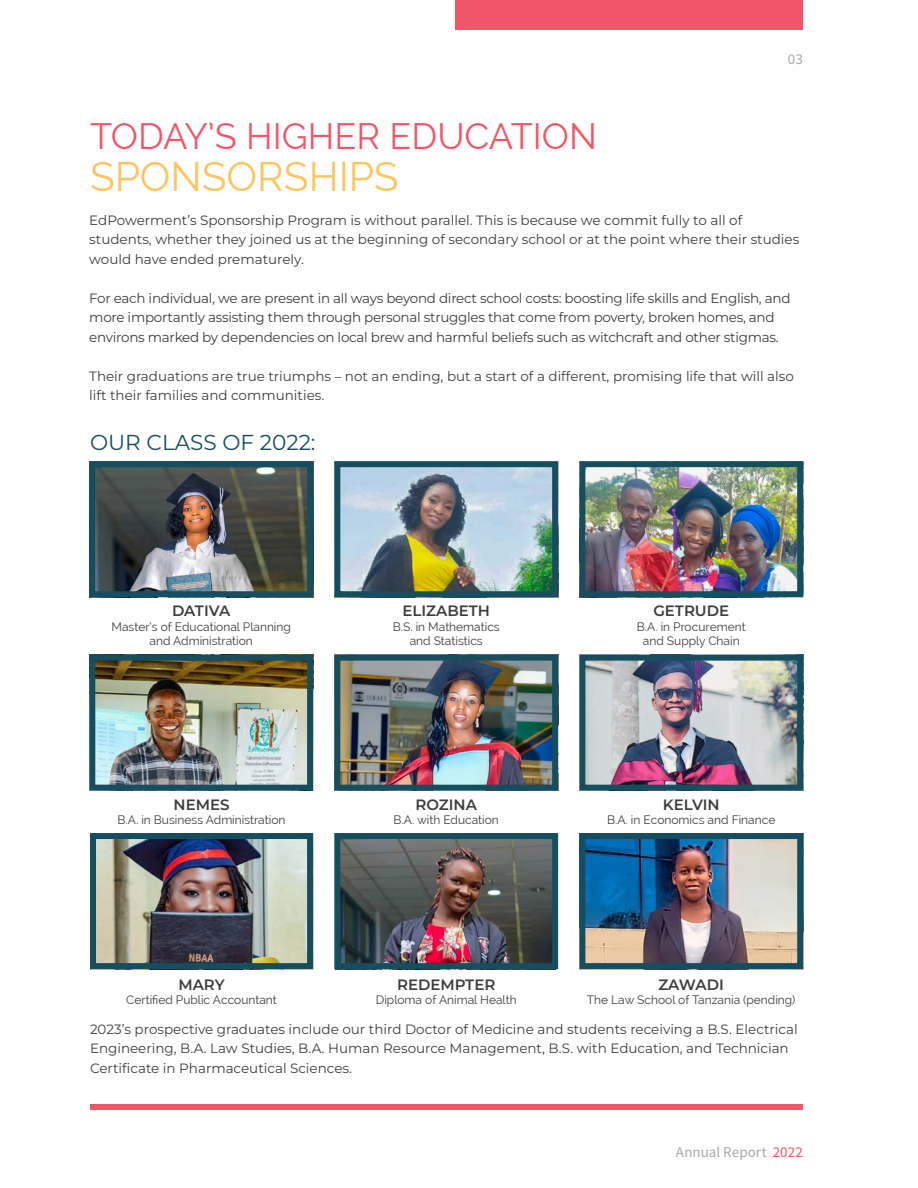
<style>
.page{position:relative;width:918px;height:1188px;background:#fff}
.page>*{position:absolute;margin:0;border:0;box-sizing:border-box;transform-origin:0 0}
.t1{font:40.5px "Raleway";color:#fec45e}
.t2{font:36px "Raleway";color:#f05667}
.t3{font:21.6px "Montserrat";color:#164e60}
.t4{font:600 15px "Montserrat";color:#3e3e3f}
.t5{font:15px "Source Sans Pro";color:#a8a9ad}
.t6{font:13.5px/19.5px "Montserrat";color:#3e3e3f}
.t7{font:13.5px/19.5px "Montserrat";letter-spacing:-.02em;color:#3e3e3f}
.t8{font:12px/14.4px "Raleway";color:#3e3e3f;text-align:center}
.s1{color:#f05667}
</style>
<div class="page">
<div style="left:90px;top:1104px;width:713px;height:6px;background:#f05667"></div>
<div style="left:455px;top:0;width:348px;height:30px;background:#f05667"></div>
<img style="left:96px;top:468px;width:210px;height:122px">
<div style="left:89px;top:461px;width:224px;height:136px;border:6px solid #164e60"></div>
<img style="left:96px;top:662px;width:210px;height:122px">
<div style="left:89px;top:655px;width:224px;height:136px;border:6px solid #164e60"></div>
<img style="left:97px;top:840px;width:209px;height:122px">
<div style="left:90px;top:833px;width:223px;height:136px;border:6px solid #164e60"></div>
<img style="left:341px;top:468px;width:210px;height:122px">
<div style="left:334px;top:461px;width:224px;height:136px;border:6px solid #164e60"></div>
<img style="left:341px;top:662px;width:210px;height:122px">
<div style="left:334px;top:655px;width:224px;height:136px;border:6px solid #164e60"></div>
<img style="left:341px;top:840px;width:210px;height:122px">
<div style="left:334px;top:833px;width:224px;height:136px;border:6px solid #164e60"></div>
<img style="left:586px;top:468px;width:210px;height:122px">
<div style="left:579px;top:461px;width:224px;height:136px;border:6px solid #164e60"></div>
<img style="left:586px;top:662px;width:210px;height:122px">
<div style="left:579px;top:655px;width:224px;height:136px;border:6px solid #164e60"></div>
<img style="left:586px;top:840px;width:210px;height:122px">
<div style="left:579px;top:833px;width:224px;height:136px;border:6px solid #164e60"></div>
<p class="t2" style="left:90px;top:115px;width:508px">TODAY’S HIGHER EDUCATION</p>
<p class="t1" style="left:90px;top:153px;width:310px">SPONSORSHIPS</p>
<p class="t5" style="left:788px;top:49px;width:16px">03</p>
<p class="t6" style="left:89px;top:210px;width:712px">EdPowerment’s Sponsorship Program is without parallel. This is because we commit fully to all of students, whether they joined us at the beginning of secondary school or at the point where their studies would have ended prematurely.</p>
<p class="t7" style="left:89px;top:288px;width:703px">For each individual, we are present in all ways beyond direct school costs: boosting life skills and English, and more importantly assisting them through personal struggles that come from poverty, broken homes, and environs marked by dependencies on local brew and harmful beliefs such as witchcraft and other stigmas.</p>
<p class="t6" style="left:89px;top:366px;width:706px">Their graduations are true triumphs – not an ending, but a start of a different, promising life that will also lift their families and communities.</p>
<p class="t3" style="left:90px;top:428px;width:227px">OUR CLASS OF 2022:</p>
<p class="t4" style="left:172px;top:601px;width:60px">DATIVA</p>
<p class="t8" style="left:111px;top:619px;width:181px">Master’s of Educational Planning</p>
<p class="t8" style="left:150px;top:634px;width:105px">and Administration</p>
<p class="t4" style="left:174px;top:794px;width:58px">NEMES</p>
<p class="t8" style="left:118px;top:813px;width:169px">B.A. in Business Administration</p>
<p class="t4" style="left:402px;top:601px;width:89px">ELIZABETH</p>
<p class="t8" style="left:393px;top:619px;width:108px">B.S. in Mathematics and Statistics</p>
<p class="t4" style="left:415px;top:794px;width:63px">ROZINA</p>
<p class="t8" style="left:394px;top:813px;width:107px">B.A. with Education</p>
<p class="t4" style="left:653px;top:601px;width:77px">GETRUDE</p>
<p class="t8" style="left:637px;top:619px;width:110px">B.A. in Procurement</p>
<p class="t8" style="left:643px;top:634px;width:98px">and Supply Chain</p>
<p class="t4" style="left:663px;top:794px;width:58px">KELVIN</p>
<p class="t8" style="left:607px;top:813px;width:170px">B.A. in Economics and Finance</p>
<p class="t4" style="left:658px;top:974px;width:67px">ZAWADI</p>
<p class="t8" style="left:587px;top:993px;width:210px">The Law School of Tanzania (pending)</p>
<p class="t6" style="left:90px;top:1019px;width:709px">2023’s prospective graduates include our third Doctor of Medicine and students receiving a B.S. Electrical<br>Engineering, B.A. Law Studies, B.A. Human Resource Management, B.S. with Education, and Technician<br>Certificate in Pharmaceutical Sciences.</p>
<p class="t4" style="left:178px;top:974px;width:48px">MARY</p>
<p class="t8" style="left:126px;top:993px;width:152px">Certified Public Accountant</p>
<p class="t4" style="left:397px;top:974px;width:100px">REDEMPTER</p>
<p class="t8" style="left:376px;top:993px;width:142px">Diploma of Animal Health</p>
<p class="t5" style="left:676px;top:1142px;width:128px">Annual Report <span class="s1">2022</span></p>
</div>
